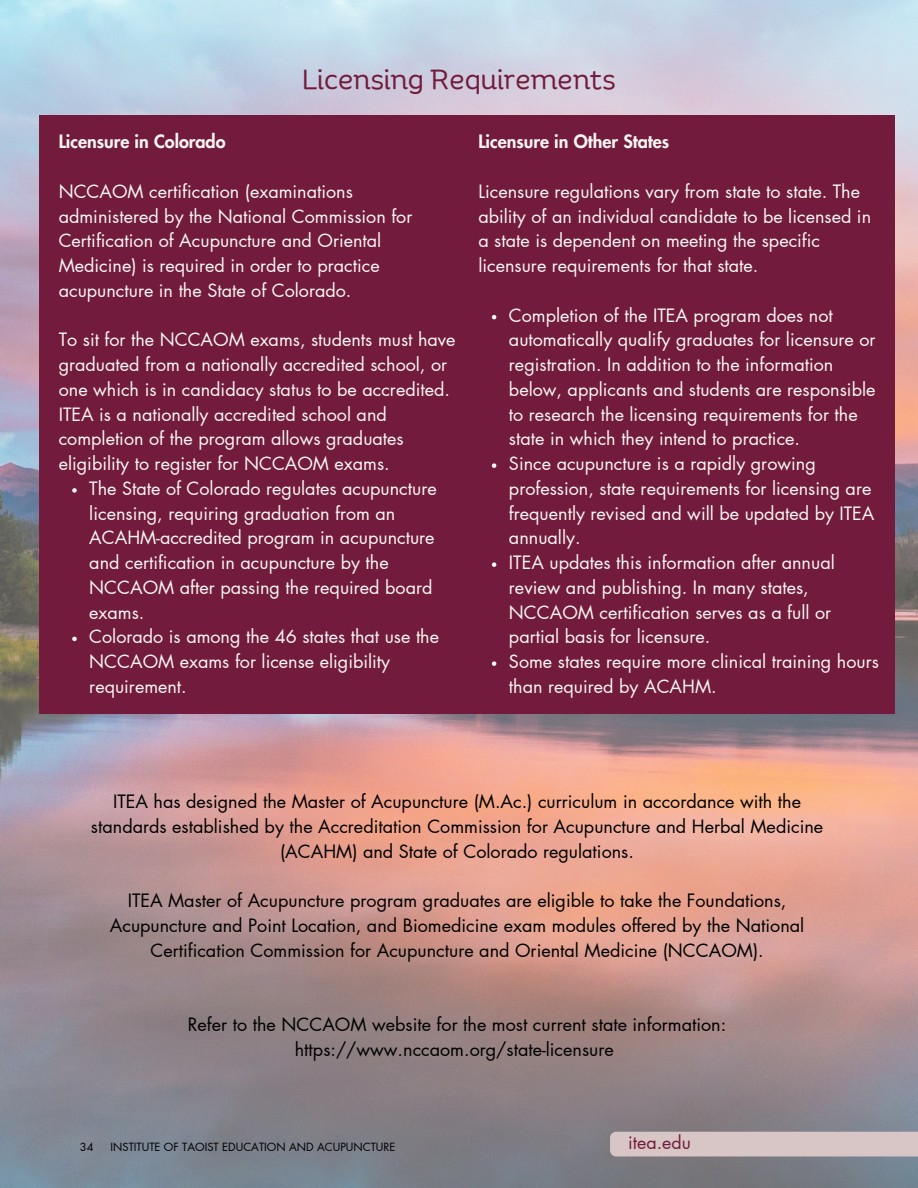
<style>
.page{position:relative;width:918px;height:1188px;background:#fff}
.page>*{position:absolute;margin:0;border:0;box-sizing:border-box;transform-origin:0 0}
.t1{font:27px "Binate Display";color:#721b3c}
.t2{font:18px/24.8px "Futura LT Pro";color:#fbf6f3}
.t3{font:18px/24.8px "Futura LT Pro";color:#000;text-align:center}
.t4{font:800 18px "Futura LT Pro";color:#fbf6f3}
.t5{font:17.85px "Futura LT Pro";color:#721b3c}
.t6{font:11.1px "Futura LT Pro";color:#000}
</style>
<div class="page">
<img style="left:0;top:0;width:918px;height:1188px">
<div style="left:39px;top:115px;width:855px;height:599px;background:#721b3c"></div>
<svg style="left:72px;top:488px;width:5px;height:5px"></svg>
<svg style="left:72px;top:637px;width:5px;height:4px"></svg>
<svg style="left:492px;top:315px;width:4px;height:4px"></svg>
<svg style="left:492px;top:463px;width:4px;height:5px"></svg>
<svg style="left:492px;top:562px;width:4px;height:5px"></svg>
<svg style="left:492px;top:661px;width:4px;height:5px"></svg>
<div style="left:610px;top:1132px;width:308px;height:24px;background:#d8c6c6"></div>
<p class="t1" style="left:302px;top:54px;width:315px">Licensing Requirements</p>
<p class="t4" style="left:59px;top:134px;width:168px">Licensure in Colorado</p>
<p class="t2" style="left:59px;top:180px;width:355px">NCCAOM certification (examinations administered by the National Commission for Certification of Acupuncture and Oriental Medicine) is required in order to practice acupuncture in the State of Colorado.</p>
<p class="t2" style="left:59px;top:328px;width:398px">To sit for the NCCAOM exams, students must have graduated from a nationally accredited school, or one which is in candidacy status to be accredited.<br>ITEA is a nationally accredited school and completion of the program allows graduates eligibility to register for NCCAOM exams.</p>
<p class="t2" style="left:89px;top:477px;width:349px">The State of Colorado regulates acupuncture licensing, requiring graduation from an ACAHM-accredited program in acupuncture and certification in acupuncture by the NCCAOM after passing the required board exams.</p>
<p class="t2" style="left:89px;top:625px;width:351px">Colorado is among the 46 states that use the<br>NCCAOM exams for license eligibility requirement.</p>
<p class="t4" style="left:478px;top:134px;width:192px">Licensure in Other States</p>
<p class="t2" style="left:478px;top:180px;width:394px">Licensure regulations vary from state to state. The ability of an individual candidate to be licensed in a state is dependent on meeting the specific licensure requirements for that state.</p>
<p class="t2" style="left:509px;top:303px;width:368px">Completion of the ITEA program does not automatically qualify graduates for licensure or registration. In addition to the information below, applicants and students are responsible to research the licensing requirements for the state in which they intend to practice.</p>
<p class="t2" style="left:509px;top:452px;width:367px">Since acupuncture is a rapidly growing profession, state requirements for licensing are frequently revised and will be updated by ITEA annually.</p>
<p class="t2" style="left:509px;top:551px;width:327px">ITEA updates this information after annual review and publishing. In many states, NCCAOM certification serves as a full or partial basis for licensure.</p>
<p class="t2" style="left:509px;top:650px;width:372px">Some states require more clinical training hours than required by ACAHM.</p>
<p class="t3" style="left:91px;top:790px;width:734px">ITEA has designed the Master of Acupuncture (M.Ac.) curriculum in accordance with the standards established by the Accreditation Commission for Acupuncture and Herbal Medicine (ACAHM) and State of Colorado regulations.</p>
<p class="t3" style="left:110px;top:889px;width:696px">ITEA Master of Acupuncture program graduates are eligible to take the Foundations,<br>Acupuncture and Point Location, and Biomedicine exam modules offered by the National<br>Certification Commission for Acupuncture and Oriental Medicine (NCCAOM).</p>
<p class="t3" style="left:188px;top:1013px;width:540px">Refer to the NCCAOM website for the most current state information: https://www.nccaom.org/state-licensure</p>
<p class="t6" style="left:80px;top:1142px;width:15px">34</p>
<p class="t6" style="left:111px;top:1142px;width:286px">INSTITUTE OF TAOIST EDUCATION AND ACUPUNCTURE</p>
<p class="t5" style="left:628px;top:1134px;width:64px">itea.edu</p>
</div>
